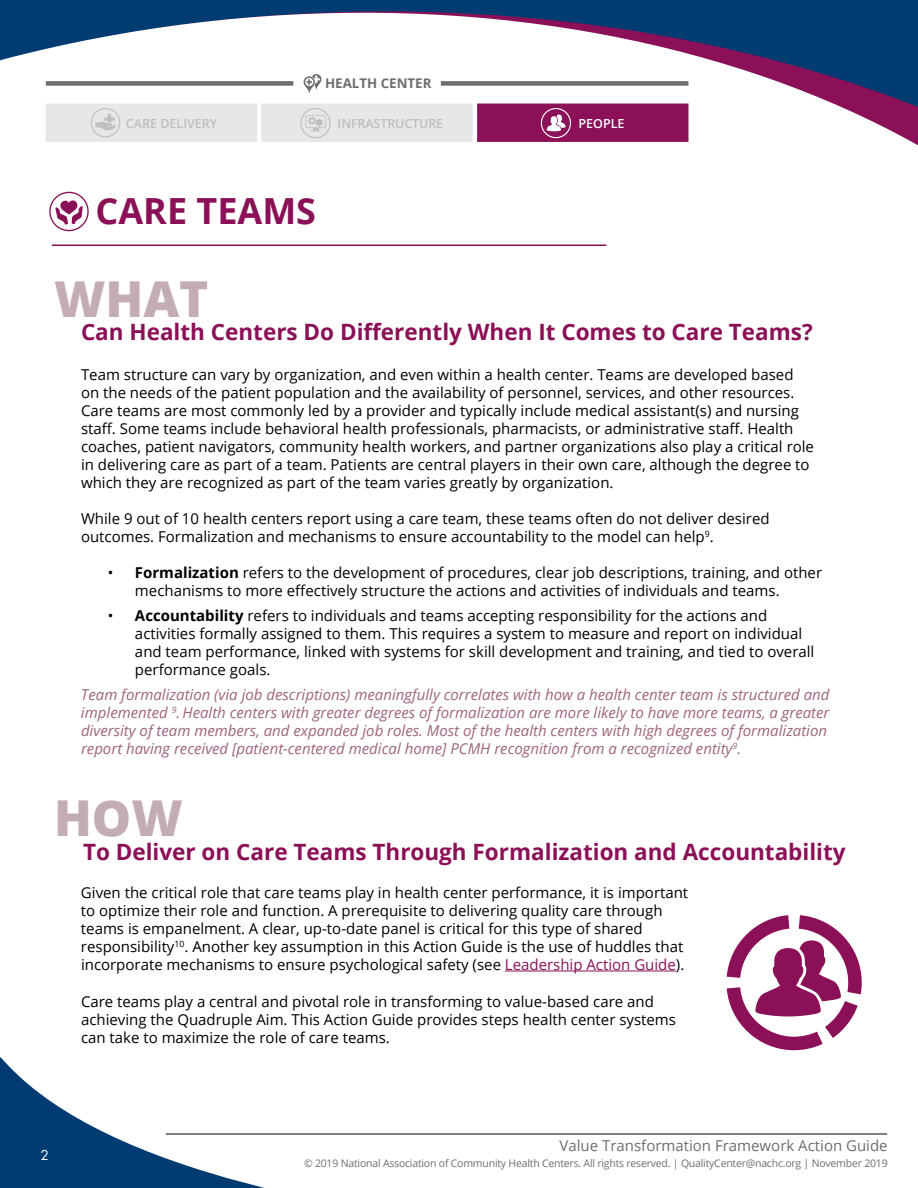
<style>
.page{position:relative;width:918px;height:1188px;background:#fff}
.page>*{position:absolute;margin:0;border:0;box-sizing:border-box;transform-origin:0 0}
.t1{font:800 49.5px "Open Sans";color:#c4acb6}
.t2{font:700 36px "Open Sans";color:#8b1057}
.t3{font:700 22.5px "Open Sans";color:#8b1057}
.t4{font:15px/18px "Open Sans";color:#000}
.t5{font:italic 15px/18px "Open Sans";color:#9f647e}
.t6{font:15px "Open Sans";color:#6d6e71}
.t7{font:15px "Futura PT";color:#fff}
.t8{font:700 13.35px "Open Sans";color:#6d6e71}
.t9{font:600 12.6px "Open Sans";letter-spacing:-.01em;color:#bcbec0}
.t10{font:600 12.6px "Open Sans";color:#fff}
.t11{font:10.5px "Open Sans";letter-spacing:-.02em;color:#6d6e71}
.s1{font-weight:700}
.s2{color:#8b1057}
</style>
<div class="page">
<svg style="left:0;top:0;width:918px;height:246px"></svg>
<svg style="left:0;top:970px;width:888px;height:218px"></svg>
<div style="left:477px;top:104px;width:211px;height:38px;background:#8b1057;border:1px solid #8b1057"></div>
<div style="left:541px;top:108px;width:30px;height:30px;border:1px solid #fff;border-radius:50%"></div>
<svg style="left:547px;top:115px;width:19px;height:16px"></svg>
<div style="left:261px;top:104px;width:212px;height:38px;background:#e6e7e8"></div>
<div style="left:300px;top:108px;width:31px;height:30px;border:1px solid #bcbec0;border-radius:50%"></div>
<svg style="left:306px;top:115px;width:20px;height:17px"></svg>
<svg style="left:304px;top:74px;width:17px;height:19px"></svg>
<div style="left:46px;top:81px;width:247px;height:5px;background:#6d6e71"></div>
<div style="left:441px;top:81px;width:248px;height:5px;background:#6d6e71"></div>
<div style="left:46px;top:104px;width:211px;height:38px;background:#e6e7e8"></div>
<div style="left:91px;top:108px;width:29px;height:29px;border:1px solid #bcbec0;border-radius:50%"></div>
<svg style="left:95px;top:114px;width:21px;height:16px"></svg>
<hr style="left:505px;top:971px;width:171px;height:1px;background:#8b1057">
<hr style="left:52px;top:245px;width:554px;height:1px;background:#8b1057">
<svg style="left:49px;top:192px;width:40px;height:39px"></svg>
<svg style="left:727px;top:915px;width:135px;height:135px"></svg>
<p class="t9" style="left:126px;top:115px;width:93px">CARE DELIVERY</p>
<p class="t8" style="left:325px;top:74px;width:108px">HEALTH CENTER</p>
<p class="t9" style="left:338px;top:115px;width:107px">INFRASTRUCTURE</p>
<p class="t10" style="left:579px;top:115px;width:48px">PEOPLE</p>
<h2 class="t2" style="left:95px;top:185px;width:222px">CARE TEAMS</h2>
<h1 class="t1" style="left:54px;top:261px;width:156px">WHAT</h1>
<h3 class="t3" style="left:81px;top:316px;width:733px">Can Health Centers Do Differently When It Comes to Care Teams?</h3>
<p class="t4" style="left:81px;top:366px;width:735px">Team structure can vary by organization, and even within a health center. Teams are developed based on the needs of the patient population and the availability of personnel, services, and other resources.<br>Care teams are most commonly led by a provider and typically include medical assistant(s) and nursing staff. Some teams include behavioral health professionals, pharmacists, or administrative staff. Health coaches, patient navigators, community health workers, and partner organizations also play a critical role in delivering care as part of a team. Patients are central players in their own care, although the degree to which they are recognized as part of the team varies greatly by organization.</p>
<p class="t4" style="left:81px;top:510px;width:690px">While 9 out of 10 health centers report using a care team, these teams often do not deliver desired outcomes. Formalization and mechanisms to ensure accountability to the model can help<sup>9</sup>.</p>
<p class="t4" style="left:135px;top:564px;width:689px;text-indent:-27px">• <span class="s1">Formalization</span> refers to the development of procedures, clear job descriptions, training, and other mechanisms to more effectively structure the actions and activities of individuals and teams.</p>
<p class="t4" style="left:135px;top:606px;width:681px;text-indent:-27px">• <span class="s1">Accountability</span> refers to individuals and teams accepting responsibility for the actions and activities formally assigned to them. This requires a system to measure and report on individual and team performance, linked with systems for skill development and training, and tied to overall performance goals.</p>
<p class="t5" style="left:81px;top:685px;width:750px">Team formalization (via job descriptions) meaningfully correlates with how a health center team is structured and implemented <sup>9</sup>.Health centers with greater degrees of formalization are more likely to have more teams, a greater diversity of team members, and expanded job roles. Most of the health centers with high degrees of formalization report having received [patient-centered medical home] PCMH recognition from a recognized entity<sup>9</sup>.</p>
<h1 class="t1" style="left:54px;top:781px;width:130px">HOW</h1>
<h3 class="t3" style="left:83px;top:836px;width:764px">To Deliver on Care Teams Through Formalization and Accountability</h3>
<p class="t4" style="left:81px;top:883px;width:609px">Given the critical role that care teams play in health center performance, it is important to optimize their role and function. A prerequisite to delivering quality care through teams is empanelment. A clear, up-to-date panel is critical for this type of shared responsibility<sup>10</sup>. Another key assumption in this Action Guide is the use of huddles that incorporate mechanisms to ensure psychological safety (see <span class="s2">Leadership Action Guide</span>).</p>
<p class="t4" style="left:81px;top:993px;width:597px">Care teams play a central and pivotal role in transforming to value-based care and achieving the Quadruple Aim. This Action Guide provides steps health center systems can take to maximize the role of care teams.</p>
<p class="t7" style="left:40px;top:1146px;width:10px">2</p>
<p class="t6" style="left:560px;top:1135px;width:330px">Value Transformation Framework Action Guide</p>
<p class="t11" style="left:304px;top:1156px;width:585px">© 2019 National Association of Community Health Centers. All rights reserved. | QualityCenter@nachc.org | November 2019</p>
</div>
